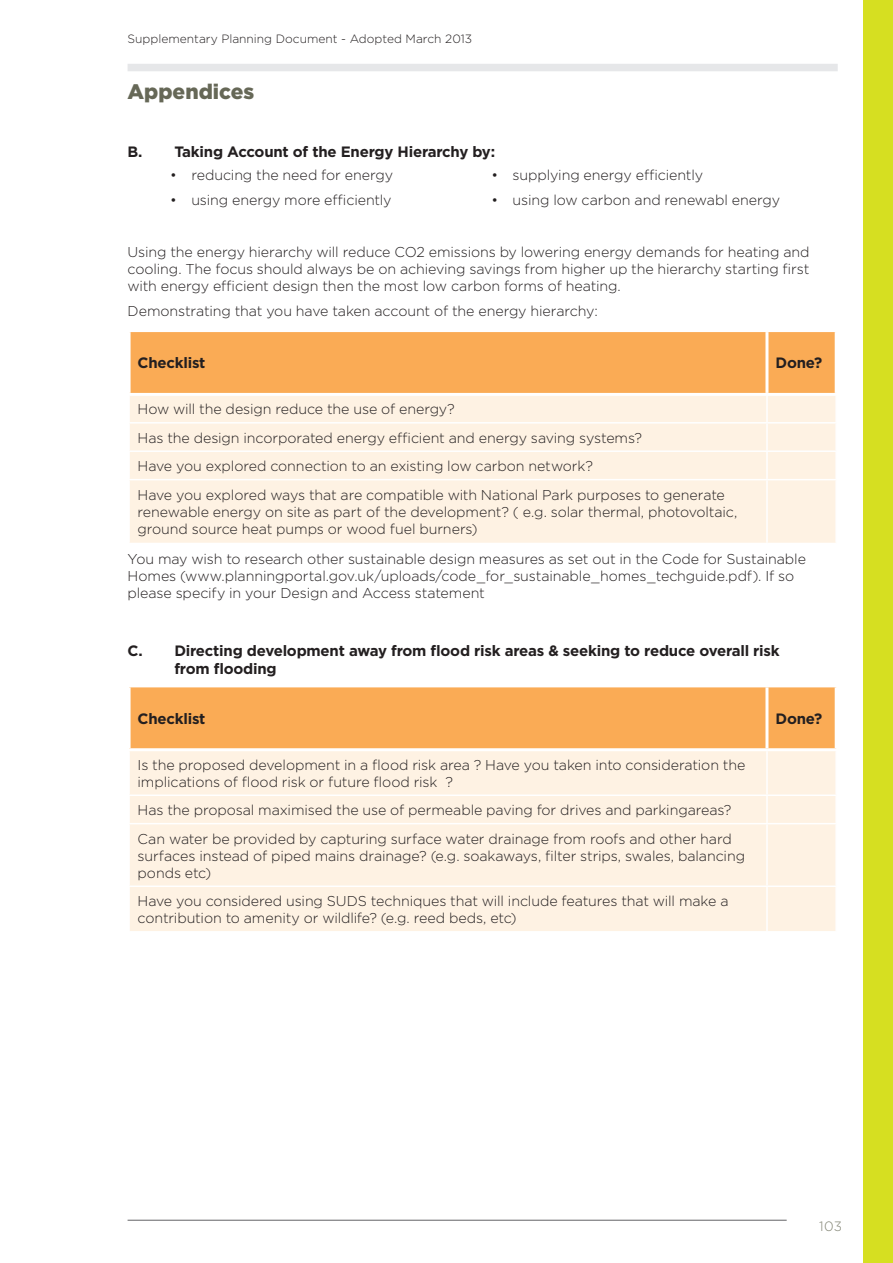
<style>
.page{position:relative;width:893px;height:1263px;background:#fff}
.page>*{position:absolute;margin:0;border:0;box-sizing:border-box;transform-origin:0 0}
.t1{font:900 21px "Gotham";color:#666857}
.SUB_SUB_HEAD{font:700 15px/18px "Gotham";letter-spacing:-.015em;color:#231f20}
.BODY{font:300 14.25px/17.1px "Gotham";letter-spacing:-.01em;color:#231f20}
.t2{font:300 13.5px "Gotham";color:#818373}
.t3{font:300 12px "Gotham";color:#231f20}
</style>
<div class="page">
<div style="left:131px;top:332px;width:704px;height:61px;background:#faab55"></div>
<div style="left:130px;top:396px;width:705px;height:147px;background:#fef2e3"></div>
<hr style="left:765px;top:332px;width:3px;height:61px;background:#fff">
<hr style="left:766px;top:396px;width:2px;height:26px;background:#fff">
<hr style="left:128px;top:422px;width:639px;height:2px;background:#fff">
<hr style="left:767px;top:422px;width:70px;height:2px;background:#fff">
<hr style="left:766px;top:424px;width:2px;height:26px;background:#fff">
<hr style="left:128px;top:450px;width:639px;height:2px;background:#fff">
<hr style="left:767px;top:450px;width:70px;height:2px;background:#fff">
<hr style="left:766px;top:452px;width:2px;height:27px;background:#fff">
<hr style="left:128px;top:479px;width:639px;height:1px;background:#fff">
<hr style="left:767px;top:479px;width:70px;height:1px;background:#fff">
<hr style="left:766px;top:480px;width:2px;height:63px;background:#fff">
<div style="left:131px;top:687px;width:704px;height:61px;background:#faab55"></div>
<div style="left:130px;top:751px;width:705px;height:180px;background:#fef2e3"></div>
<hr style="left:765px;top:687px;width:3px;height:61px;background:#fff">
<hr style="left:766px;top:751px;width:2px;height:43px;background:#fff">
<hr style="left:128px;top:794px;width:639px;height:2px;background:#fff">
<hr style="left:767px;top:794px;width:70px;height:2px;background:#fff">
<hr style="left:766px;top:796px;width:2px;height:27px;background:#fff">
<hr style="left:128px;top:823px;width:639px;height:1px;background:#fff">
<hr style="left:767px;top:823px;width:70px;height:1px;background:#fff">
<hr style="left:766px;top:824px;width:2px;height:61px;background:#fff">
<hr style="left:128px;top:885px;width:639px;height:2px;background:#fff">
<hr style="left:767px;top:885px;width:70px;height:2px;background:#fff">
<hr style="left:766px;top:887px;width:2px;height:44px;background:#fff">
<div style="left:863px;top:0;width:30px;height:1263px;background:#d6df21"></div>
<hr style="left:128px;top:1220px;width:659px;height:1px;background:#636366">
<div style="left:128px;top:64px;width:710px;height:7px;background:#e6e7e9"></div>
<p class="t3" style="left:128px;top:31px;width:346px">Supplementary Planning Document - Adopted March 2013</p>
<h1 class="t1" style="left:128px;top:77px;width:128px">Appendices</h1>
<p class="SUB_SUB_HEAD" style="left:128px;top:142px;width:369px">B. Taking Account of the Energy Hierarchy by:</p>
<p class="BODY" style="left:170px;top:166px;width:224px">• reducing the need for energy</p>
<p class="BODY" style="left:170px;top:191px;width:223px">• using energy more efficiently</p>
<p class="BODY" style="left:491px;top:166px;width:213px">• supplying energy efficiently</p>
<p class="BODY" style="left:491px;top:191px;width:290px">• using low carbon and renewabl energy</p>
<p class="BODY" style="left:128px;top:243px;width:684px;text-align:justify">Using the energy hierarchy will reduce CO2 emissions by lowering energy demands for heating and cooling. The focus should always be on achieving savings from higher up the hierarchy starting first with energy efficient design then the most low carbon forms of heating.</p>
<p class="BODY" style="left:128px;top:302px;width:472px">Demonstrating that you have taken account of the energy hierarchy:</p>
<p class="SUB_SUB_HEAD" style="left:138px;top:354px;width:69px">Checklist</p>
<p class="SUB_SUB_HEAD" style="left:775px;top:354px;width:48px">Done?</p>
<p class="BODY" style="left:138px;top:400px;width:319px">How will the design reduce the use of energy?</p>
<p class="BODY" style="left:138px;top:429px;width:506px">Has the design incorporated energy efficient and energy saving systems?</p>
<p class="BODY" style="left:138px;top:457px;width:457px">Have you explored connection to an existing low carbon network?</p>
<p class="BODY" style="left:138px;top:486px;width:601px">Have you explored ways that are compatible with National Park purposes to generate renewable energy on site as part of the development? ( e.g. solar thermal, photovoltaic, ground source heat pumps or wood fuel burners)</p>
<p class="BODY" style="left:128px;top:550px;width:680px">You may wish to research other sustainable design measures as set out in the Code for Sustainable<br>Homes (www.planningportal.gov.uk/uploads/code_for_sustainable_homes_techguide.pdf). If so please specify in your Design and Access statement</p>
<p class="SUB_SUB_HEAD" style="left:174px;top:642px;width:607px;text-indent:-47px">C. Directing development away from flood risk areas &amp; seeking to reduce overall risk from flooding</p>
<p class="SUB_SUB_HEAD" style="left:138px;top:709px;width:69px">Checklist</p>
<p class="SUB_SUB_HEAD" style="left:775px;top:709px;width:48px">Done?</p>
<p class="BODY" style="left:138px;top:756px;width:609px">Is the proposed development in a flood risk area ? Have you taken into consideration the implications of flood risk or future flood risk ?</p>
<p class="BODY" style="left:138px;top:801px;width:595px">Has the proposal maximised the use of permeable paving for drives and parkingareas?</p>
<p class="BODY" style="left:138px;top:829px;width:609px">Can water be provided by capturing surface water drainage from roofs and other hard surfaces instead of piped mains drainage? (e.g. soakaways, filter strips, swales, balancing ponds etc)</p>
<p class="BODY" style="left:138px;top:892px;width:592px">Have you considered using SUDS techniques that will include features that will make a contribution to amenity or wildlife? (e.g. reed beds, etc)</p>
<p class="t2" style="left:819px;top:1218px;width:24px">103</p>
</div>
